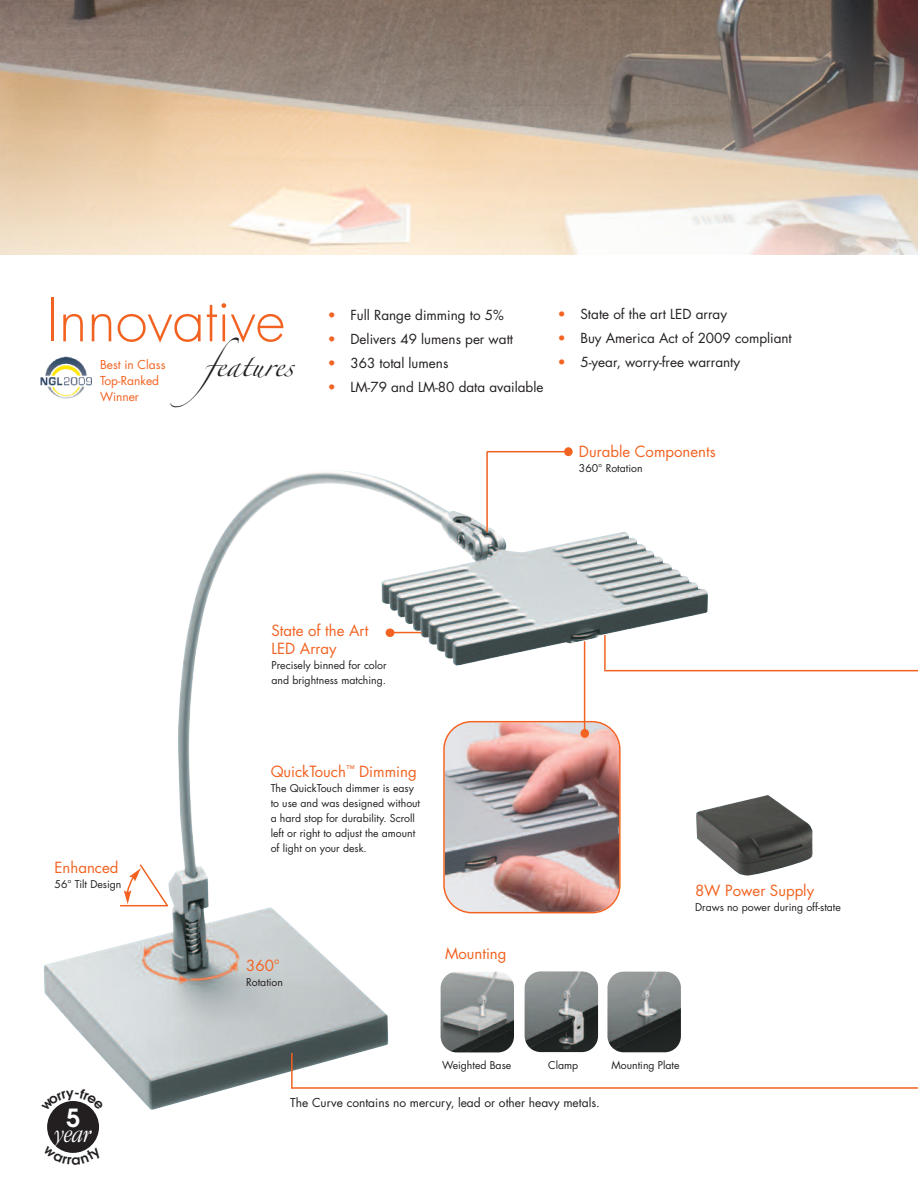
<style>
.page{position:relative;width:918px;height:1188px;background:#fff}
.page>*{position:absolute;margin:0;border:0;box-sizing:border-box;transform-origin:0 0}
.t1{font:300 58.05px "Futura";color:#f26221}
.t2{font:italic 300 condensed 24.9px "Garamond";color:#fff}
.t3{font:600 24.9px "Avant Garde";color:#fff}
.t4{font:20.7px "Zapfino";color:#231f20}
.t5{font:15px/18px "Futura";color:#f26221}
.t6{font:13.5px "Futura";color:#231f20}
.t7{font:12px "Futura";color:#231f20}
.t8{font:12px/15.8px "Futura";color:#f26221}
.t9{font:10.5px/15px "Futura";color:#231f20}
.s1{color:#f26221}
</style>
<div class="page">
<img style="left:0;top:0;width:918px;height:254px">
<img style="left:44px;top:481px;width:664px;height:629px">
<hr style="left:584px;top:641px;width:1px;height:94px;background:#f26221">
<hr style="left:604px;top:635px;width:2px;height:36px;background:#f26221">
<hr style="left:486px;top:452px;width:2px;height:80px;background:#f26221">
<hr style="left:487px;top:451px;width:78px;height:1px;background:#f26221">
<div style="left:564px;top:447px;width:9px;height:9px;background:#f26221;border-radius:50%"></div>
<div style="left:581px;top:729px;width:8px;height:9px;background:#f26221;border-radius:50%"></div>
<hr style="left:606px;top:670px;width:312px;height:1px;background:#f26221">
<img style="left:696px;top:795px;width:117px;height:81px">
<svg style="left:124px;top:863px;width:45px;height:45px"></svg>
<hr style="left:120px;top:905px;width:48px;height:1px;background:#f26221">
<hr style="left:291px;top:1087px;width:627px;height:2px;background:#f26221">
<hr style="left:291px;top:1053px;width:2px;height:36px;background:#f26221">
<img style="left:441px;top:972px;width:73px;height:80px;border-radius:16px">
<img style="left:525px;top:971px;width:73px;height:81px;border-radius:16px">
<img style="left:607px;top:972px;width:74px;height:80px;border-radius:16px">
<div style="left:47px;top:1101px;width:52px;height:52px;background:#231f20;border-radius:50%"></div>
<hr style="left:388px;top:632px;width:33px;height:1px;background:#f26221">
<div style="left:386px;top:628px;width:8px;height:9px;background:#f26221;border-radius:50%"></div>
<img style="left:41px;top:356px;width:51px;height:43px">
<svg style="left:55px;top:1146px;width:36px;height:7px"></svg>
<svg style="left:44px;top:1088px;width:60px;height:23px"></svg>
<h1 class="t1" style="left:47px;top:293px;width:240px">Innovative</h1>
<p class="t6" style="left:328px;top:309px;width:178px"><span class="s1">•</span> Full Range dimming to 5%</p>
<p class="t6" style="left:328px;top:333px;width:187px"><span class="s1">•</span> Delivers 49 lumens per watt</p>
<p class="t6" style="left:328px;top:357px;width:122px"><span class="s1">•</span> 363 total lumens</p>
<p class="t6" style="left:328px;top:381px;width:217px"><span class="s1">•</span> LM-79 and LM-80 data available</p>
<h3 class="t4" style="left:204px;top:357px;width:91px">features</h3>
<p class="t8" style="left:100px;top:358px;width:67px">Best in Class<br>Top-Ranked<br>Winner</p>
<p class="t6" style="left:558px;top:308px;width:171px"><span class="s1">•</span> State of the art LED array</p>
<p class="t6" style="left:558px;top:332px;width:236px"><span class="s1">•</span> Buy America Act of 2009 compliant</p>
<p class="t6" style="left:558px;top:356px;width:184px"><span class="s1">•</span> 5-year, worry-free warranty</p>
<h3 class="t5" style="left:579px;top:444px;width:138px">Durable Components</h3>
<p class="t9" style="left:579px;top:461px;width:65px">360° Rotation</p>
<h3 class="t5" style="left:55px;top:860px;width:65px">Enhanced</h3>
<p class="t9" style="left:55px;top:877px;width:68px">56° Tilt Design</p>
<h3 class="t5" style="left:272px;top:623px;width:99px">State of the Art<br>LED Array</h3>
<p class="t9" style="left:272px;top:659px;width:117px">Precisely binned for color and brightness matching.</p>
<h3 class="t5" style="left:271px;top:764px;width:148px">QuickTouch<sup>™</sup> Dimming</h3>
<p class="t9" style="left:271px;top:782px;width:151px">The QuickTouch dimmer is easy to use and was designed without a hard stop for durability. Scroll left or right to adjust the amount of light on your desk.</p>
<h3 class="t5" style="left:246px;top:958px;width:35px">360°</h3>
<p class="t9" style="left:246px;top:975px;width:38px">Rotation</p>
<h3 class="t5" style="left:445px;top:946px;width:63px">Mounting</h3>
<h3 class="t5" style="left:695px;top:883px;width:121px">8W Power Supply</h3>
<p class="t9" style="left:695px;top:901px;width:147px">Draws no power during off-state</p>
<h2 class="t3" style="left:66px;top:1109px;width:15px">5</h2>
<h2 class="t2" style="left:55px;top:1124px;width:39px">year</h2>
<p class="t9" style="left:442px;top:1058px;width:71px">Weighted Base</p>
<p class="t9" style="left:548px;top:1058px;width:32px">Clamp</p>
<p class="t9" style="left:612px;top:1058px;width:69px">Mounting Plate</p>
<p class="t7" style="left:290px;top:1097px;width:311px">The Curve contains no mercury, lead or other heavy metals.</p>
</div>
